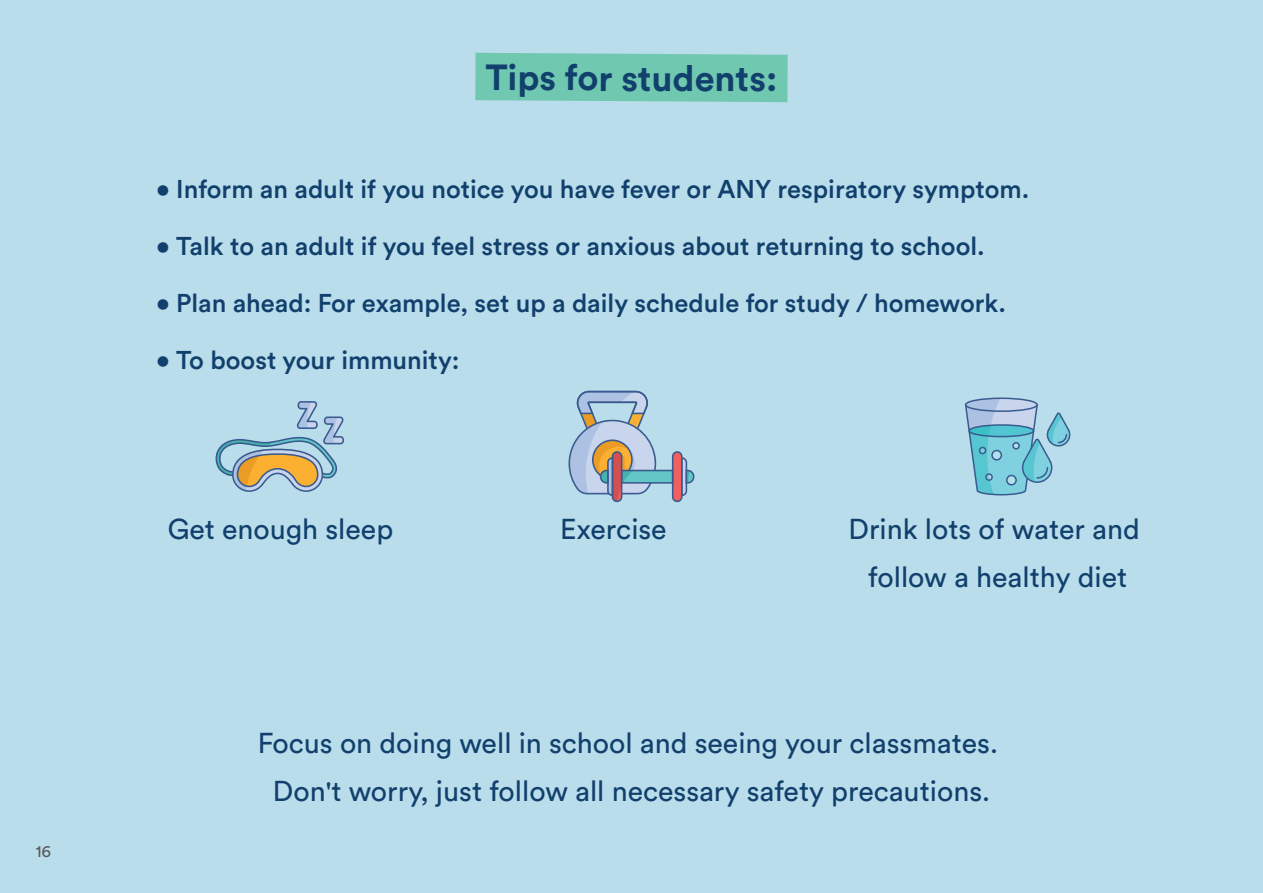
<style>
.page{position:relative;width:1263px;height:893px;background:#fff}
.page>*{position:absolute;margin:0;border:0;box-sizing:border-box;transform-origin:0 0}
.t1{font:700 36px "Circular Std";letter-spacing:-.005em;color:#11406d}
.t2{font:28.5px/48px "Circular Std";color:#11406d;text-align:center}
.t3{font:500 25.5px "Circular Std";color:#11406d}
.t4{font:16.5px "Circular Std";color:#575a5b}
</style>
<div class="page">
<div style="left:0;top:0;width:1262px;height:893px;background:#baddeb"></div>
<div style="left:475px;top:53px;width:313px;height:49px;background:#71c8b1"></div>
<div style="left:622px;top:470px;width:51px;height:13px;background:#64c7c7"></div>
<div style="left:673px;top:452px;width:9px;height:49px;background:#f16060;border-radius:5px"></div>
<div style="left:672px;top:451px;width:11px;height:51px;border:2px solid #395b8f;border-radius:5px"></div>
<div style="left:621px;top:470px;width:52px;height:14px;border:2px solid #395b8f"></div>
<svg style="left:680px;top:456px;width:15px;height:41px"></svg>
<div style="left:612px;top:451px;width:10px;height:51px;border:2px solid #395b8f;border-radius:5px"></div>
<svg style="left:568px;top:390px;width:88px;height:111px"></svg>
<svg style="left:215px;top:401px;width:130px;height:91px"></svg>
<div style="left:965px;top:397px;width:73px;height:15px;border:2px solid #395b8f;border-radius:50%"></div>
<svg style="left:964px;top:398px;width:107px;height:98px"></svg>
<div style="left:985px;top:473px;width:8px;height:8px;border:2px solid #395b8f;border-radius:50%"></div>
<p class="t4" style="left:36px;top:841px;width:17px">16</p>
<h1 class="t1" style="left:485px;top:55px;width:293px">Tips for students:</h1>
<p class="t3" style="left:156px;top:173px;width:875px">• Inform an adult if you notice you have fever or ANY respiratory symptom.</p>
<p class="t3" style="left:156px;top:230px;width:830px">• Talk to an adult if you feel stress or anxious about returning to school.</p>
<p class="t3" style="left:156px;top:287px;width:851px">• Plan ahead: For example, set up a daily schedule for study / homework.</p>
<p class="t3" style="left:156px;top:344px;width:305px">• To boost your immunity:</p>
<p class="t2" style="left:168px;top:505px;width:227px">Get enough sleep</p>
<p class="t2" style="left:560px;top:505px;width:108px">Exercise</p>
<p class="t2" style="left:849px;top:505px;width:293px">Drink lots of water and follow a healthy diet</p>
<p class="t2" style="left:258px;top:719px;width:742px">Focus on doing well in school and seeing your classmates.<br>Don't worry, just follow all necessary safety precautions.</p>
</div>
